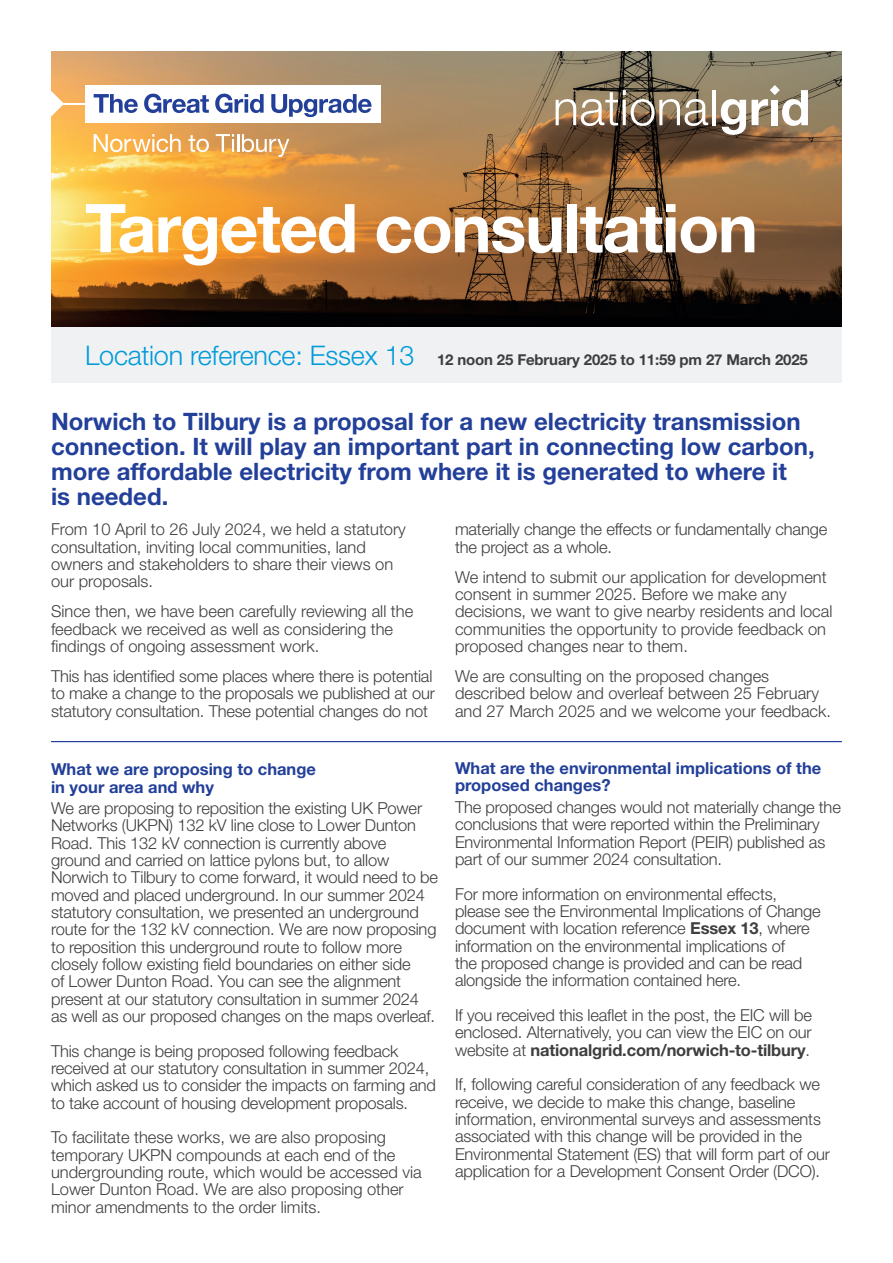
<style>
.page{position:relative;width:893px;height:1263px;background:#fff}
.page>*{position:absolute;margin:0;border:0;box-sizing:border-box;transform-origin:0 0}
.t1{font:700 67.5px "Helvetica Neue LT Std";letter-spacing:-.02em;color:#fff}
.t2{font:700 24px/25.2px "Helvetica Neue LT Std";color:#223f99}
.t3{font:300 16.5px/17.4px "Helvetica Neue LT Std";letter-spacing:-.01em;color:#3e3e3f}
.t4{font:700 16.5px/17.2px "Helvetica Neue LT Std";color:#223f99}
.t5{font:700 15px "Helvetica Neue LT Std";letter-spacing:-.01em;color:#3e3e3f}
.s1{font-weight:300;font-size:27px;color:#009bdb}
.s2{font-weight:700}
</style>
<div class="page">
<hr style="left:51px;top:741px;width:791px;height:1px;background:#223f99">
<img style="left:51px;top:51px;width:791px;height:276px">
<div style="left:51px;top:327px;width:791px;height:56px;background:#f0f1f2"></div>
<hr style="left:58px;top:103px;width:47px;height:2px;background:#fff">
<svg style="left:556px;top:90px;width:152px;height:37px"></svg>
<hr style="left:713px;top:90px;width:3px;height:35px;background:#fff">
<svg style="left:719px;top:85px;width:89px;height:50px"></svg>
<div style="left:85px;top:85px;width:295px;height:38px;background:#fff"></div>
<svg style="left:94px;top:94px;width:44px;height:19px"></svg>
<svg style="left:144px;top:94px;width:65px;height:19px"></svg>
<svg style="left:215px;top:94px;width:49px;height:19px"></svg>
<svg style="left:271px;top:94px;width:101px;height:23px"></svg>
<svg style="left:94px;top:134px;width:87px;height:18px"></svg>
<svg style="left:188px;top:135px;width:21px;height:17px"></svg>
<svg style="left:216px;top:134px;width:73px;height:23px"></svg>
<svg style="left:51px;top:78px;width:13px;height:52px"></svg>
<h1 class="t1" style="left:85px;top:186px;width:674px">Targeted consultation</h1>
<p class="t5" style="left:85px;top:350px;width:724px"><span class="s1">Location reference: Essex 13</span> 12 noon 25 February 2025 to 11:59 pm 27 March 2025</p>
<h2 class="t2" style="left:51px;top:408px;width:765px">Norwich to Tilbury is a proposal for a new electricity transmission connection. It will play an important part in connecting low carbon, more affordable electricity from where it is generated to where it<br>is needed.</h2>
<p class="t3" style="left:51px;top:520px;width:356px">From 10 April to 26 July 2024, we held a statutory consultation, inviting local communities, land owners and stakeholders to share their views on our proposals.</p>
<p class="t3" style="left:51px;top:602px;width:364px">Since then, we have been carefully reviewing all the feedback we received as well as considering the findings of ongoing assessment work.</p>
<p class="t3" style="left:51px;top:667px;width:385px">This has identified some places where there is potential to make a change to the proposals we published at our statutory consultation. These potential changes do not</p>
<p class="t3" style="left:455px;top:520px;width:374px">materially change the effects or fundamentally change the project as a whole.</p>
<p class="t3" style="left:455px;top:568px;width:379px">We intend to submit our application for development consent in summer 2025. Before we make any decisions, we want to give nearby residents and local communities the opportunity to provide feedback on proposed changes near to them.</p>
<p class="t3" style="left:455px;top:667px;width:378px">We are consulting on the proposed changes described below and overleaf between 25 February and 27 March 2025 and we welcome your feedback.</p>
<p class="t4" style="left:51px;top:760px;width:266px">What we are proposing to change in your area and why</p>
<p class="t3" style="left:51px;top:799px;width:388px">We are proposing to reposition the existing UK Power Networks (UKPN) 132 kV line close to Lower Dunton Road. This 132 kV connection is currently above ground and carried on lattice pylons but, to allow Norwich to Tilbury to come forward, it would need to be moved and placed underground. In our summer 2024 statutory consultation, we presented an underground route for the 132 kV connection. We are now proposing to reposition this underground route to follow more closely follow existing field boundaries on either side<br>of Lower Dunton Road. You can see the alignment present at our statutory consultation in summer 2024 as well as our proposed changes on the maps overleaf.</p>
<p class="t3" style="left:51px;top:1042px;width:387px">This change is being proposed following feedback received at our statutory consultation in summer 2024, which asked us to consider the impacts on farming and to take account of housing development proposals.</p>
<p class="t3" style="left:51px;top:1128px;width:372px">To facilitate these works, we are also proposing temporary UKPN compounds at each end of the undergrounding route, which would be accessed via Lower Dunton Road. We are also proposing other minor amendments to the order limits.</p>
<p class="t4" style="left:455px;top:759px;width:368px">What are the environmental implications of the proposed changes?</p>
<p class="t3" style="left:455px;top:798px;width:387px">The proposed changes would not materially change the conclusions that were reported within the Preliminary Environmental Information Report (PEIR) published as part of our summer 2024 consultation.</p>
<p class="t3" style="left:455px;top:885px;width:367px">For more information on environmental effects, please see the Environmental Implications of Change document with location reference <span class="s2">Essex 13</span>, where information on the environmental implications of<br>the proposed change is provided and can be read alongside the information contained here.</p>
<p class="t3" style="left:455px;top:1006px;width:359px;text-align:justify">If you received this leaflet in the post, the EIC will be enclosed. Alternatively, you can view the EIC on our website at <span class="s2">nationalgrid.com/norwich-to-tilbury</span>.</p>
<p class="t3" style="left:455px;top:1075px;width:376px">If, following careful consideration of any feedback we receive, we decide to make this change, baseline information, environmental surveys and assessments associated with this change will be provided in the Environmental Statement (ES) that will form part of our application for a Development Consent Order (DCO).</p>
</div>
